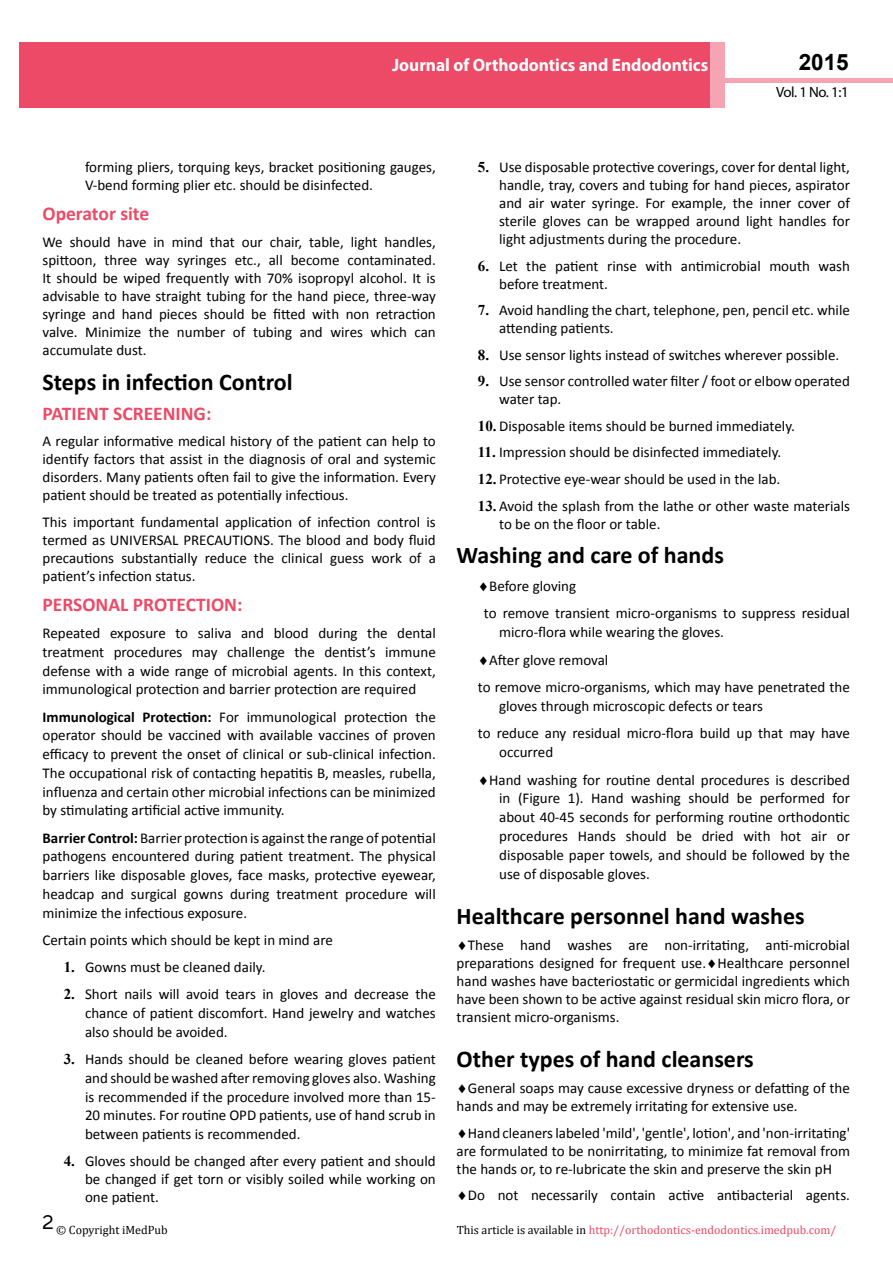
<style>
.page{position:relative;width:893px;height:1263px;background:#fff}
.page>*{position:absolute;margin:0;border:0;box-sizing:border-box;transform-origin:0 0}
.t1{font:25.5px "Tunga";color:#000}
.t2{font:700 24px "Calibri";color:#000}
.t3{font:700 22.5px "Arial";color:#000}
.t4{font:700 19.5px "Calibri";color:#ed4a67}
.t5{font:700 18px "Myriad Pro";color:#fff;scale:.96 1}
.t6{font:15px/18px "Calibri";color:#000;text-align:justify}
.t7{font:14.85px "Myriad Pro";color:#000}
.t8{font:12px "Cambria";color:#ed4a67}
.t9{font:12px "Cambria";color:#000}
.s1{font-weight:700}
.s2{font-family:"Times New Roman";font-weight:700}
.s3{color:#000}
</style>
<div class="page">
<hr style="left:725px;top:78px;width:168px;height:4px;background:#f6a4b3">
<div style="left:19px;top:42px;width:690px;height:66px;background:#ed4a67"></div>
<div style="left:709px;top:42px;width:16px;height:66px;background:#f6a4b3"></div>
<p class="t5" style="left:517px;top:53px;width:198px">ARCHIVOS D MEDICINA</p>
<h3 class="t3" style="left:799px;top:47px;width:52px">2015</h3>
<p class="t7" style="left:776px;top:83px;width:74px">Vol. 1 No. 1:1</p>
<p class="t5" style="left:392px;top:53px;width:331px">Journal of Orthodontics and Endodontics</p>
<p class="t6" style="left:85px;top:158px;width:352px">forming pliers, torquing keys, bracket positioning gauges,<br>V-bend forming plier etc. should be disinfected.</p>
<h3 class="t4" style="left:43px;top:201px;width:108px">Operator site</h3>
<p class="t6" style="left:43px;top:233px;width:395px">We should have in mind that our chair, table, light handles, spittoon, three way syringes etc., all become contaminated.<br>It should be wiped frequently with 70% isopropyl alcohol. It is advisable to have straight tubing for the hand piece, three-way syringe and hand pieces should be fitted with non retraction valve. Minimize the number of tubing and wires which can accumulate dust.</p>
<h2 class="t2" style="left:43px;top:366px;width:252px">Steps in infection Control</h2>
<h3 class="t4" style="left:43px;top:401px;width:170px">PATIENT SCREENING:</h3>
<p class="t6" style="left:43px;top:432px;width:395px">A regular informative medical history of the patient can help to identify factors that assist in the diagnosis of oral and systemic disorders. Many patients often fail to give the information. Every patient should be treated as potentially infectious.</p>
<p class="t6" style="left:43px;top:513px;width:395px">This important fundamental application of infection control is termed as UNIVERSAL PRECAUTIONS. The blood and body fluid precautions substantially reduce the clinical guess work of a patient’s infection status.</p>
<h3 class="t4" style="left:43px;top:592px;width:201px">PERSONAL PROTECTION:</h3>
<p class="t6" style="left:43px;top:624px;width:395px;line-height:18.8px">Repeated exposure to saliva and blood during the dental treatment procedures may challenge the dentist’s immune defense with a wide range of microbial agents. In this context, immunological protection and barrier protection are required</p>
<p class="t6" style="left:43px;top:707px;width:395px;line-height:18.8px"><span class="s1">Immunological Protection:</span> For immunological protection the operator should be vaccined with available vaccines of proven efficacy to prevent the onset of clinical or sub-clinical infection.<br>The occupational risk of contacting hepatitis B, measles, rubella, influenza and certain other microbial infections can be minimized by stimulating artificial active immunity.</p>
<p class="t6" style="left:43px;top:828px;width:395px;line-height:18.8px"><span class="s1">Barrier Control:</span> Barrier protection is against the range of potential pathogens encountered during patient treatment. The physical barriers like disposable gloves, face masks, protective eyewear, headcap and surgical gowns during treatment procedure will minimize the infectious exposure.</p>
<p class="t6" style="left:43px;top:931px;width:292px">Certain points which should be kept in mind are</p>
<p class="t6" style="left:64px;top:958px;width:203px"><span class="s2">1.</span> Gowns must be cleaned daily.</p>
<p class="t6" style="left:85px;top:985px;width:352px;line-height:18.8px;text-indent:-21px"><span class="s2">2.</span> Short nails will avoid tears in gloves and decrease the chance of patient discomfort. Hand jewelry and watches also should be avoided.</p>
<p class="t6" style="left:85px;top:1050px;width:352px;line-height:18.8px;text-indent:-21px"><span class="s2">3.</span> Hands should be cleaned before wearing gloves patient and should be washed after removing gloves also. Washing is recommended if the procedure involved more than 15- 20 minutes. For routine OPD patients, use of hand scrub in between patients is recommended.</p>
<p class="t6" style="left:85px;top:1152px;width:352px;text-indent:-21px"><span class="s2">4.</span> Gloves should be changed after every patient and should be changed if get torn or visibly soiled while working on one patient.</p>
<p class="t6" style="left:499px;top:158px;width:352px;text-indent:-21px"><span class="s2">5.</span> Use disposable protective coverings, cover for dental light, handle, tray, covers and tubing for hand pieces, aspirator and air water syringe. For example, the inner cover of sterile gloves can be wrapped around light handles for light adjustments during the procedure.</p>
<p class="t6" style="left:499px;top:257px;width:352px;text-indent:-21px"><span class="s2">6.</span> Let the patient rinse with antimicrobial mouth wash before treatment.</p>
<p class="t6" style="left:499px;top:301px;width:352px;text-indent:-21px"><span class="s2">7.</span> Avoid handling the chart, telephone, pen, pencil etc. while attending patients.</p>
<p class="t6" style="left:478px;top:346px;width:363px"><span class="s2">8.</span> Use sensor lights instead of switches wherever possible.</p>
<p class="t6" style="left:499px;top:372px;width:352px;text-indent:-21px"><span class="s2">9.</span> Use sensor controlled water filter / foot or elbow operated water tap.</p>
<p class="t6" style="left:478px;top:417px;width:319px"><span class="s2">10.</span> Disposable items should be burned immediately.</p>
<p class="t6" style="left:478px;top:444px;width:305px"><span class="s2">11.</span> Impression should be disinfected immediately.</p>
<p class="t6" style="left:478px;top:470px;width:304px"><span class="s2">12.</span> Protective eye-wear should be used in the lab.</p>
<p class="t6" style="left:499px;top:497px;width:352px;text-indent:-21px"><span class="s2">13.</span> Avoid the splash from the lathe or other waste materials to be on the floor or table.</p>
<h2 class="t2" style="left:457px;top:540px;width:269px">Washing and care of hands</h2>
<p class="t6" style="left:484px;top:572px;width:367px;line-height:27.5px;text-indent:-6px">♦Before gloving<br>to remove transient micro-organisms to suppress residual</p>
<p class="t6" style="left:478px;top:618px;width:374px;line-height:27.5px;text-align:left;text-indent:21px">micro-flora while wearing the gloves.<br>♦After glove removal<br>to remove micro-organisms, which may have penetrated the</p>
<p class="t6" style="left:478px;top:692px;width:374px;line-height:27.5px;text-indent:21px">gloves through microscopic defects or tears<br>to reduce any residual micro-flora build up that may have</p>
<p class="t6" style="left:478px;top:738px;width:374px;line-height:27.5px;text-indent:21px">occurred<br>♦Hand washing for routine dental procedures is described</p>
<p class="t6" style="left:499px;top:789px;width:352px;line-height:18.9px">in (Figure 1). Hand washing should be performed for about 40-45 seconds for performing routine orthodontic procedures Hands should be dried with hot air or disposable paper towels, and should be followed by the use of disposable gloves.</p>
<h2 class="t2" style="left:457px;top:900px;width:350px">Healthcare personnel hand washes</h2>
<p class="t6" style="left:457px;top:936px;width:395px">♦These hand washes are non-irritating, anti-microbial preparations designed for frequent use.♦Healthcare personnel hand washes have bacteriostatic or germicidal ingredients which have been shown to be active against residual skin micro flora, or transient micro-organisms.</p>
<h2 class="t2" style="left:457px;top:1043px;width:299px">Other types of hand cleansers</h2>
<p class="t6" style="left:457px;top:1079px;width:395px">♦General soaps may cause excessive dryness or defatting of the hands and may be extremely irritating for extensive use.</p>
<p class="t6" style="left:457px;top:1124px;width:395px">♦Hand cleaners labeled 'mild', 'gentle', lotion', and 'non-irritating' are formulated to be nonirritating, to minimize fat removal from the hands or, to re-lubricate the skin and preserve the skin pH</p>
<p class="t6" style="left:457px;top:1186px;width:395px">♦Do not necessarily contain active antibacterial agents.</p>
<h1 class="t1" style="left:42px;top:1205px;width:13px">2</h1>
<p class="t9" style="left:56px;top:1222px;width:113px">© Copyright iMedPub</p>
<p class="t8" style="left:457px;top:1222px;width:381px"><span class="s3">This article is available in</span> http://orthodontics-endodontics.imedpub.com/</p>
</div>
